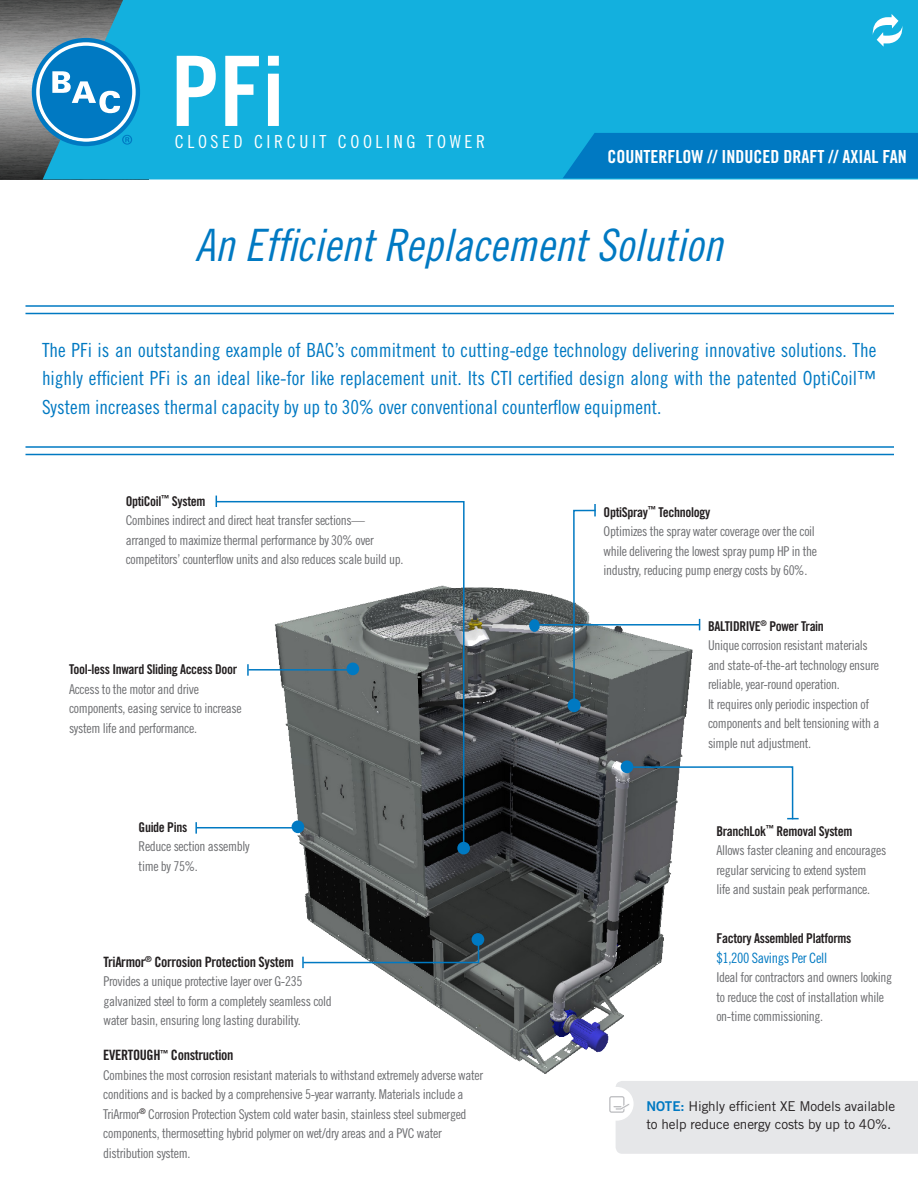
<style>
.page{position:relative;width:918px;height:1188px;background:#fff}
.page>*{position:absolute;margin:0;border:0;box-sizing:border-box;transform-origin:0 0}
.t1{font:97.2px "Trade Gothic Bold Cond Twenty";color:#fff}
.t2{font:44.7px "Trade Gothic Cond Eighteen Obl";color:#0079c2}
.t3{font:19.5px/28.5px "Trade Gothic Cond Eighteen";color:#0079c2;text-align:justify}
.t4{font:18px "Trade Gothic Bold Cond Twenty";color:#fff}
.t5{font:18px "Trade Gothic Cond Eighteen";letter-spacing:.2em;color:#fff}
.t6{font:14.25px "Trade Gothic Bold Cond Twenty";letter-spacing:-.025em;color:#231f20}
.t7{font:14.25px "Trade Gothic Cond Eighteen";letter-spacing:-.025em;color:#0079c2}
.t8{font:13.5px/19.5px "Trade Gothic Cond Eighteen";letter-spacing:-.025em;color:#6c6d70}
.callout{font:13.5px/18px "Trade Gothic";letter-spacing:-.01em;color:#231f20}
.t9{font:13.5px "Trade Gothic Bold Cond Twenty";letter-spacing:-.025em;color:#231f20}
.s1{font-family:"Trade Gothic Bold Cond Twenty";color:#231f20}
.s2{font-family:"Trade Gothic Bold Two";color:#0079c2}
</style>
<div class="page">
<img style="left:0;top:0;width:43px;height:180px">
<div style="left:43px;top:0;width:875px;height:180px;background:#13b0de"></div>
<svg style="left:32px;top:38px;width:108px;height:108px;background:#3a97c9"></svg>
<svg style="left:872px;top:14px;width:31px;height:33px"></svg>
<div style="left:563px;top:133px;width:355px;height:45px;background:#0079c2"></div>
<img style="left:302px;top:587px;width:399px;height:487px">
<svg style="left:215px;top:500px;width:250px;height:349px"></svg>
<div style="left:457px;top:842px;width:13px;height:12px;background:#0079c2;border-radius:50%"></div>
<div style="left:472px;top:933px;width:12px;height:13px;background:#0079c2;border-radius:50%"></div>
<svg style="left:302px;top:937px;width:178px;height:31px"></svg>
<div style="left:568px;top:698px;width:13px;height:14px;background:#0079c2;border-radius:50%"></div>
<svg style="left:572px;top:504px;width:25px;height:202px"></svg>
<hr style="left:196px;top:827px;width:103px;height:2px;background:#0079c2">
<div style="left:292px;top:821px;width:12px;height:12px;background:#0079c2;border-radius:50%"></div>
<svg style="left:195px;top:822px;width:2px;height:12px"></svg>
<hr style="left:248px;top:669px;width:103px;height:2px;background:#0079c2">
<div style="left:347px;top:663px;width:12px;height:12px;background:#0079c2;border-radius:50%"></div>
<svg style="left:247px;top:664px;width:2px;height:12px"></svg>
<div style="left:621px;top:761px;width:12px;height:12px;background:#0079c2;border-radius:50%"></div>
<svg style="left:628px;top:765px;width:171px;height:56px"></svg>
<div style="left:609px;top:1081px;width:309px;height:73px;background:#e6e7e9"></div>
<hr style="left:26px;top:305px;width:868px;height:2px;background:#0079c2">
<hr style="left:26px;top:313px;width:868px;height:1px;background:#0079c2">
<hr style="left:26px;top:446px;width:868px;height:2px;background:#0079c2">
<hr style="left:26px;top:454px;width:868px;height:1px;background:#0079c2">
<hr style="left:534px;top:624px;width:166px;height:2px;background:#0079c2">
<div style="left:529px;top:619px;width:11px;height:13px;background:#0079c2;border-radius:50%"></div>
<p class="t1" style="left:171px;top:32px;width:115px">PFi</p>
<p class="t5" style="left:175px;top:130px;width:312px">CLOSED CIRCUIT COOLING TOWER</p>
<p class="t4" style="left:608px;top:146px;width:301px">COUNTERFLOW // INDUCED DRAFT // AXIAL FAN</p>
<p class="t2" style="left:195px;top:219px;width:529px">An Efficient Replacement Solution</p>
<p class="t3" style="left:42px;top:335px;width:836px">The PFi is an outstanding example of BAC’s commitment to cutting-edge technology delivering innovative solutions. The highly efficient PFi is an ideal like-for like replacement unit. Its CTI certified design along with the patented OptiCoil™ System increases thermal capacity by up to 30% over conventional counterflow equipment.</p>
<p class="t8" style="left:126px;top:491px;width:279px"><span class="s1">OptiCoil</span><sup>™</sup> <span class="s1">System<br></span>Combines indirect and direct heat transfer sections— arranged to maximize thermal performance by 30% over competitors’ counterflow units and also reduces scale build up.</p>
<p class="t8" style="left:69px;top:659px;width:174px"><span class="s1">Tool-less Inward Sliding Access Door </span>Access to the motor and drive components, easing service to increase system life and performance.</p>
<p class="t8" style="left:139px;top:817px;width:113px"><span class="s1">Guide Pins<br></span>Reduce section assembly</p>
<p class="t8" style="left:139px;top:856px;width:61px">time by 75%.</p>
<p class="t6" style="left:104px;top:953px;width:192px">TriArmor<sup>®</sup> Corrosion Protection System</p>
<p class="t8" style="left:104px;top:972px;width:230px">Provides a unique protective layer over G-235 galvanized steel to form a completely seamless cold water basin, ensuring long lasting durability.</p>
<p class="t6" style="left:103px;top:1047px;width:132px">EVERTOUGH<sup>™</sup> Construction</p>
<p class="t8" style="left:103px;top:1065px;width:381px">Combines the most corrosion resistant materials to withstand extremely adverse water conditions and is backed by a comprehensive 5-year warranty. Materials include a TriArmor<sup>®</sup> Corrosion Protection System cold water basin, stainless steel submerged components, thermosetting hybrid polymer on wet/dry areas and a PVC water distribution system.</p>
<p class="t9" style="left:604px;top:504px;width:108px">OptiSpray<sup>™</sup> Technology</p>
<p class="t8" style="left:604px;top:522px;width:215px">Optimizes the spray water coverage over the coil while delivering the lowest spray pump HP in the industry, reducing pump energy costs by 60%.</p>
<p class="t8" style="left:708px;top:616px;width:173px"><span class="s1">BALTIDRIVE</span><sup>®</sup> <span class="s1">Power Train<br></span>Unique corrosion resistant materials and state-of-the-art technology ensure reliable, year-round operation.<br>It requires only periodic inspection of components and belt tensioning with a simple nut adjustment.</p>
<p class="t9" style="left:716px;top:823px;width:137px">BranchLok<sup>™</sup> Removal System</p>
<p class="t8" style="left:716px;top:841px;width:172px">Allows faster cleaning and encourages regular servicing to extend system<br>life and sustain peak performance.</p>
<p class="t9" style="left:716px;top:930px;width:137px">Factory Assembled Platforms</p>
<p class="t7" style="left:716px;top:949px;width:112px">$1,200 Savings Per Cell</p>
<p class="t8" style="left:716px;top:968px;width:177px">Ideal for contractors and owners looking to reduce the cost of installation while on-time commissioning.</p>
<p class="callout" style="left:647px;top:1097px;width:250px"><span class="s2">NOTE:</span> Highly efficient XE Models available to help reduce energy costs by up to 40%.</p>
</div>
